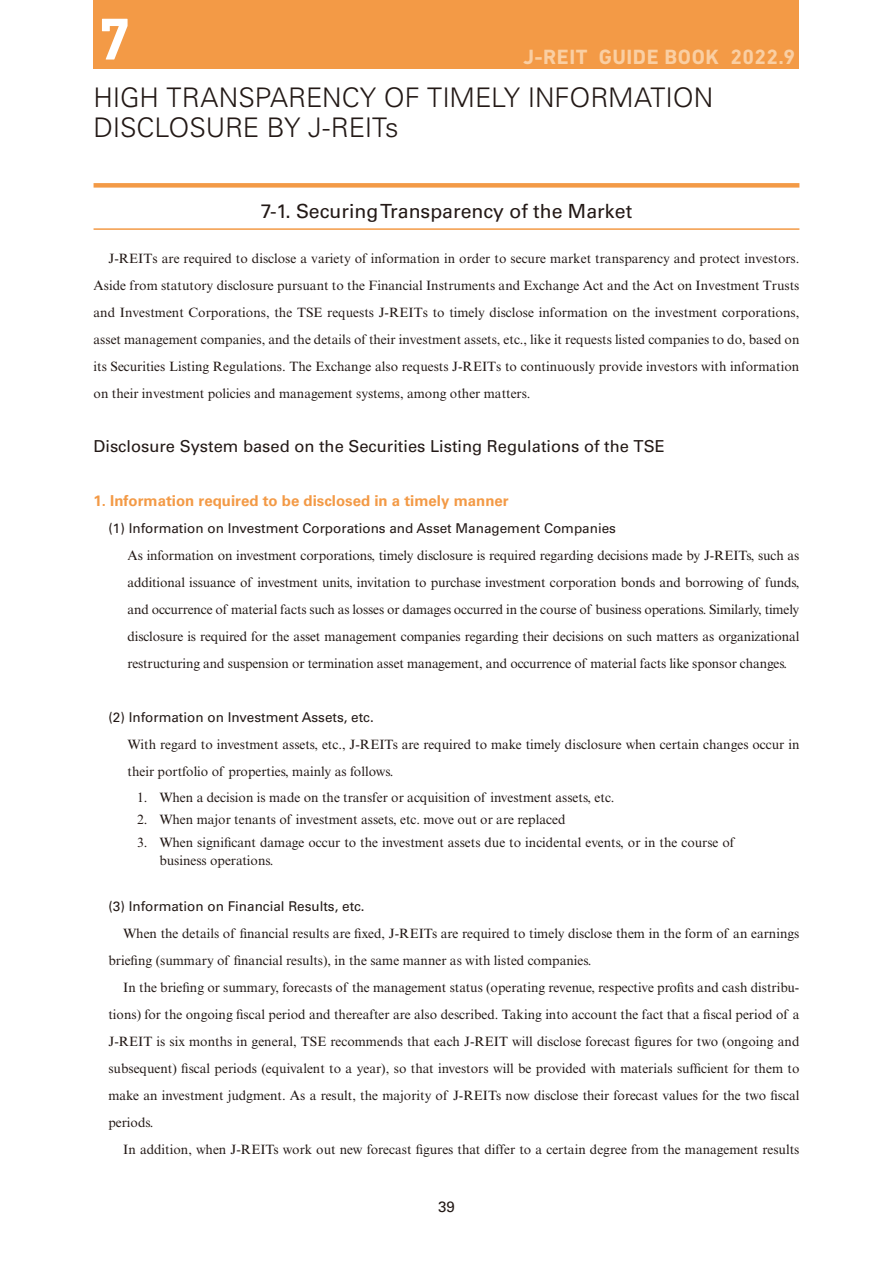
<style>
.page{position:relative;width:893px;height:1263px;background:#fff}
.page>*{position:absolute;margin:0;border:0;box-sizing:border-box;transform-origin:0 0}
.t1{font:700 60px "DIN Next LT Pro";color:#fff}
.t2{font:300 27px/30px "Univers LT Std";letter-spacing:-.005em;color:#231916}
.t3{font:700 21px "DIN Next LT Pro";letter-spacing:.025em;color:#facfa3}
.t4{font:19.5px "Univers LT Std";color:#231916}
.t5{font:16.5px "Univers LT Std";color:#231916}
.t6{font:700 15px "Univers LT Std";color:#f39a46}
.t7{font:15px "Univers LT Std";color:#231916}
.t8{font:13.5px/27px "Times New Roman MT Std";color:#231916;text-align:justify}
.t9{font:13.5px "Univers LT Std";color:#231916}
</style>
<div class="page">
<div style="left:94px;top:0;width:705px;height:68px;background:#f39a46"></div>
<div style="left:94px;top:183px;width:705px;height:5px;background:#f39a46"></div>
<hr style="left:94px;top:228px;width:705px;height:2px;background:#f39a46">
<h1 class="t1" style="left:98px;top:4px;width:35px">7</h1>
<h2 class="t2" style="left:94px;top:83px;width:621px">HIGH TRANSPARENCY OF TIMELY INFORMATION<br>DISCLOSURE BY J-REITs</h2>
<h3 class="t3" style="left:523px;top:44px;width:274px">J-REIT GUIDE BOOK 2022.9</h3>
<h3 class="t4" style="left:261px;top:199px;width:373px">7-1. Securing Transparency of the Market</h3>
<p class="t8" style="left:94px;top:245px;width:707px;text-indent:15px">J-REITs are required to disclose a variety of information in order to secure market transparency and protect investors.<br>Aside from statutory disclosure pursuant to the Financial Instruments and Exchange Act and the Act on Investment Trusts and Investment Corporations, the TSE requests J-REITs to timely disclose information on the investment corporations, asset management companies, and the details of their investment assets, etc., like it requests listed companies to do, based on its Securities Listing Regulations. The Exchange also requests J-REITs to continuously provide investors with information on their investment policies and management systems, among other matters.</p>
<p class="t5" style="left:94px;top:436px;width:573px">Disclosure System based on the Securities Listing Regulations of the TSE</p>
<p class="t6" style="left:94px;top:491px;width:417px">1. Information required to be disclosed in a timely manner</p>
<p class="t9" style="left:108px;top:520px;width:509px">(1) Information on Investment Corporations and Asset Management Companies</p>
<p class="t8" style="left:128px;top:542px;width:673px">As information on investment corporations, timely disclosure is required regarding decisions made by J-REITs, such as additional issuance of investment units, invitation to purchase investment corporation bonds and borrowing of funds, and occurrence of material facts such as losses or damages occurred in the course of business operations. Similarly, timely disclosure is required for the asset management companies regarding their decisions on such matters as organizational restructuring and suspension or termination asset management, and occurrence of material facts like sponsor changes.</p>
<p class="t9" style="left:108px;top:709px;width:267px">(2) Information on Investment Assets, etc.</p>
<p class="t8" style="left:128px;top:731px;width:673px">With regard to investment assets, etc., J-REITs are required to make timely disclosure when certain changes occur in their portfolio of properties, mainly as follows.</p>
<p class="t8" style="left:137px;top:784px;width:479px">1. When a decision is made on the transfer or acquisition of investment assets, etc.</p>
<p class="t8" style="left:137px;top:806px;width:430px">2. When major tenants of investment assets, etc. move out or are replaced</p>
<p class="t8" style="left:160px;top:833px;width:576px;line-height:18px;text-indent:-23px">3. When significant damage occur to the investment assets due to incidental events, or in the course of business operations.</p>
<p class="t9" style="left:108px;top:898px;width:258px">(3) Information on Financial Results, etc.</p>
<p class="t8" style="left:108px;top:919px;width:692px;text-indent:15px">When the details of financial results are fixed, J-REITs are required to timely disclose them in the form of an earnings briefing (summary of financial results), in the same manner as with listed companies.</p>
<p class="t8" style="left:108px;top:973px;width:692px;text-indent:15px">In the briefing or summary, forecasts of the management status (operating revenue, respective profits and cash distribu&shy;tions) for the ongoing fiscal period and thereafter are also described. Taking into account the fact that a fiscal period of a J-REIT is six months in general, TSE recommends that each J-REIT will disclose forecast figures for two (ongoing and subsequent) fiscal periods (equivalent to a year), so that investors will be provided with materials sufficient for them to make an investment judgment. As a result, the majority of J-REITs now disclose their forecast values for the two fiscal periods.</p>
<p class="t8" style="left:123px;top:1135px;width:678px">In addition, when J-REITs work out new forecast figures that differ to a certain degree from the management results</p>
<p class="t7" style="left:438px;top:1198px;width:18px">39</p>
</div>
